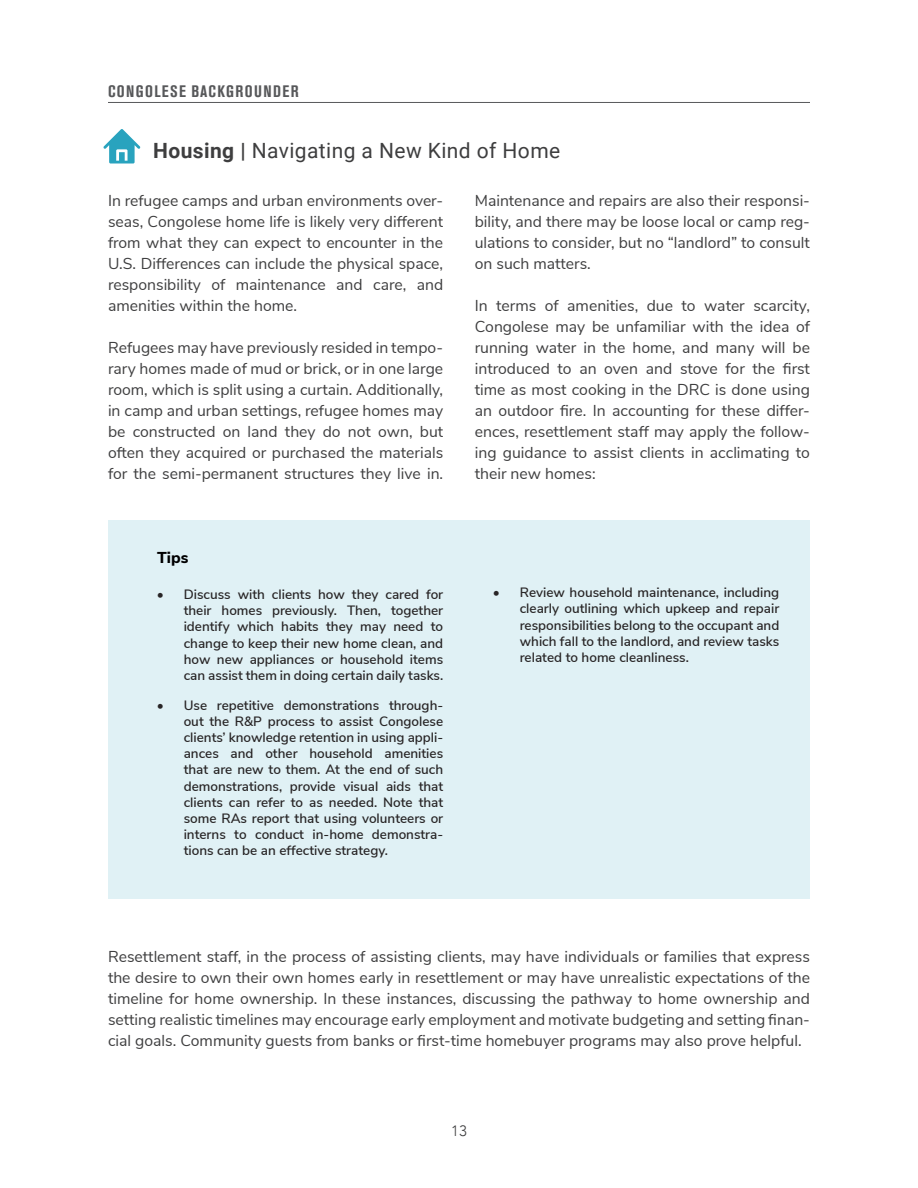
<style>
.page{position:relative;width:918px;height:1188px;background:#fff}
.page>*{position:absolute;margin:0;border:0;box-sizing:border-box;transform-origin:0 0}
.Chapter_Title{font:21px "Roboto";letter-spacing:.02em;color:#3e3e3f}
.t1{font:700 condensed 16.5px "Akzidenz Grotesk BE";letter-spacing:.085em;color:#57585a}
.Body_Text{font:15.75px/21px "Nunito Sans";color:#3e3e3f;text-align:justify}
.Body_Text-2{font:800 15.75px "Nunito Sans";color:#000}
.t2{font:300 15px "Avenir";color:#3e3e3f}
.t3{font:600 13.5px/16.2px "Nunito Sans";color:#282526;text-align:justify}
.s1{font-weight:700}
</style>
<div class="page">
<hr style="left:108px;top:102px;width:702px;height:1px;background:#57585a">
<div style="left:108px;top:520px;width:702px;height:378px;background:#e0f1f5"></div>
<svg style="left:103px;top:129px;width:37px;height:35px"></svg>
<p class="t1" style="left:108px;top:82px;width:192px">CONGOLESE BACKGROUNDER</p>
<p class="Chapter_Title" style="left:153px;top:136px;width:409px"><span class="s1">Housing |</span> Navigating a New Kind of Home</p>
<p class="Body_Text" style="left:108px;top:189px;width:337px">In refugee camps and urban environments over&shy;seas, Congolese home life is likely very different from what they can expect to encounter in the U.S. Differences can include the physical space, responsibility of maintenance and care, and amenities within the home.</p>
<p class="Body_Text" style="left:108px;top:336px;width:337px">Refugees may have previously resided in tempo&shy;rary homes made of mud or brick, or in one large room, which is split using a curtain. Additionally, in camp and urban settings, refugee homes may be constructed on land they do not own, but often they acquired or purchased the materials for the semi-permanent structures they live in.</p>
<p class="Body_Text" style="left:475px;top:189px;width:337px">Maintenance and repairs are also their responsi&shy;bility, and there may be loose local or camp reg&shy;ulations to consider, but no “landlord” to consult on such matters.</p>
<p class="Body_Text" style="left:475px;top:294px;width:337px">In terms of amenities, due to water scarcity, Congolese may be unfamiliar with the idea of running water in the home, and many will be introduced to an oven and stove for the first time as most cooking in the DRC is done using an outdoor fire. In accounting for these differ&shy;ences, resettlement staff may apply the follow&shy;ing guidance to assist clients in acclimating to their new homes:</p>
<p class="Body_Text-2" style="left:157px;top:545px;width:33px">Tips</p>
<p class="t3" style="left:184px;top:585px;width:261px;text-indent:-27px">• Discuss with clients how they cared for their homes previously. Then, together identify which habits they may need to change to keep their new home clean, and how new appliances or household items can assist them in doing certain daily tasks.</p>
<p class="t3" style="left:184px;top:696px;width:261px;text-indent:-27px">• Use repetitive demonstrations through&shy;out the R&amp;P process to assist Congolese clients’ knowledge retention in using appli&shy;ances and other household amenities that are new to them. At the end of such demonstrations, provide visual aids that clients can refer to as needed. Note that some RAs report that using volunteers or interns to conduct in-home demonstra&shy;tions can be an effective strategy.</p>
<p class="t3" style="left:520px;top:584px;width:261px;text-indent:-27px">• Review household maintenance, including clearly outlining which upkeep and repair responsibilities belong to the occupant and which fall to the landlord, and review tasks related to home cleanliness.</p>
<p class="Body_Text" style="left:108px;top:945px;width:704px">Resettlement staff, in the process of assisting clients, may have individuals or families that express the desire to own their own homes early in resettlement or may have unrealistic expectations of the timeline for home ownership. In these instances, discussing the pathway to home ownership and setting realistic timelines may encourage early employment and motivate budgeting and setting finan&shy;cial goals. Community guests from banks or first-time homebuyer programs may also prove helpful.</p>
<p class="t2" style="left:451px;top:1122px;width:17px">13</p>
</div>
